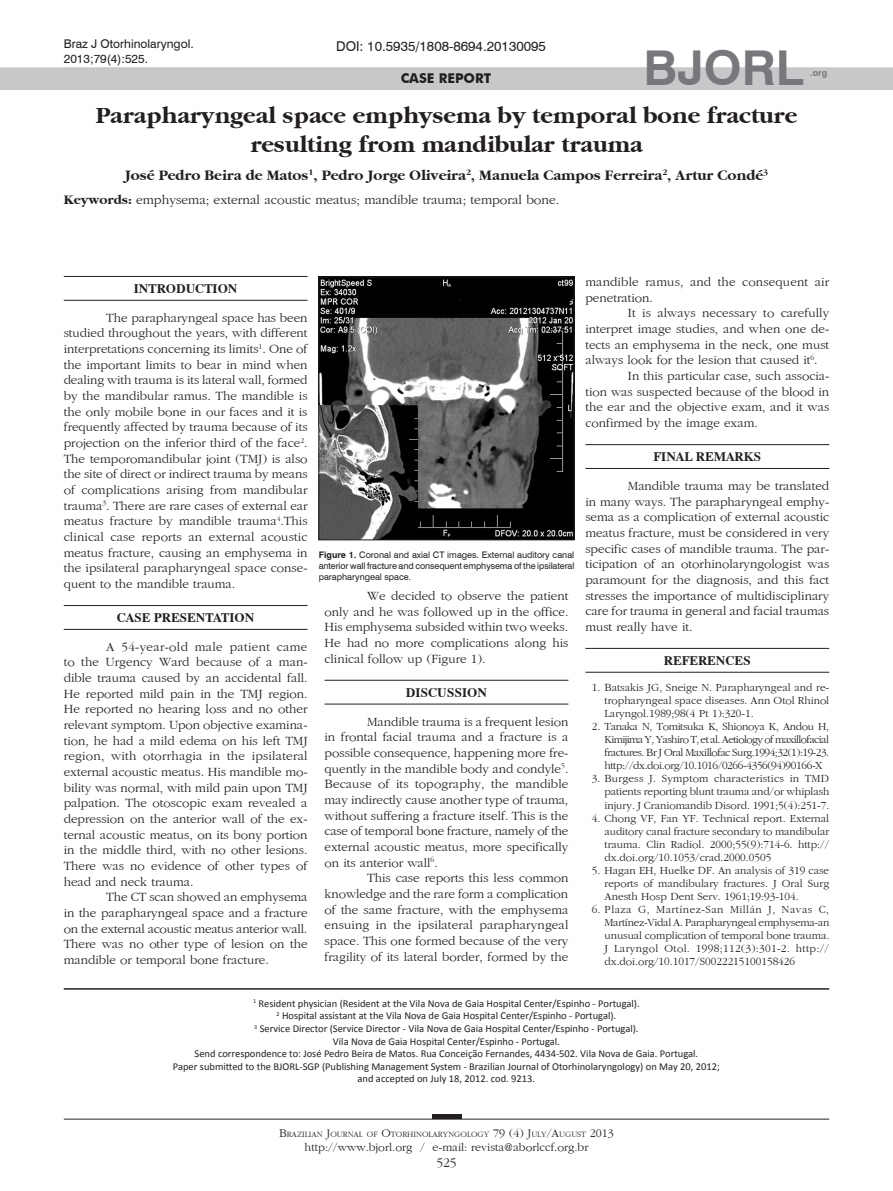
<style>
.page{position:relative;width:893px;height:1191px;background:#fff}
.page>*{position:absolute;margin:0;border:0;box-sizing:border-box;transform-origin:0 0}
.Key_words{font:700 48px "Swiss 721 BT";color:#76787b}
.Título{font:700 24px/28.8px "Gatineau";color:#231f20;text-align:center}
.Autor{font:700 15px "Gatineau";color:#231f20}
.Key_words-2{font:13.5px "Gatineau Plain";color:#231f20}
.t1{font:13.5px "Swiss 721 BT";color:#231f20}
.Gravata{font:700 13.5px "Futura BT";color:#231f20}
.Texto{font:13.05px/15.6px "Gatineau Plain";color:#231f20;text-align:justify}
.Intertítulo{font:700 13.05px "Dutch 801 BT";color:#231f20}
.t2{font:12px "Gatineau Plain";color:#231f20}
.t3{font:12px "Swiss 721 BT";color:#231f20}
.Bibliografia{font:11.25px/13px "Gatineau Plain";color:#231f20;text-align:justify}
.Rodapé{font:10.5px "Calibri";color:#231f20}
.Legenda{font:9px/11.2px "Swiss 721 BT";letter-spacing:-.01em;color:#231f20;text-align:justify}
.Key_words-3{font:700 9px "Swiss 721 BT";color:#76787b}
.t4{font:8.4px "Gatineau Plain";color:#231f20}
.s1{font-family:"Gatineau";font-weight:700}
.s2{font-weight:700}
.s3{font-size:12px}
</style>
<div class="page">
<hr style="left:64px;top:1118px;width:765px;height:1px;background:#231f20">
<hr style="left:432px;top:1114px;width:29px;height:4px;background:#231f20">
<div style="left:0;top:67px;width:893px;height:23px;background:#c7c8ca"></div>
<hr style="left:64px;top:988px;width:765px;height:1px;background:#231f20">
<hr style="left:64px;top:276px;width:244px;height:1px;background:#231f20">
<hr style="left:64px;top:300px;width:244px;height:1px;background:#231f20">
<hr style="left:64px;top:605px;width:244px;height:1px;background:#231f20">
<hr style="left:64px;top:629px;width:244px;height:1px;background:#231f20">
<hr style="left:325px;top:680px;width:243px;height:1px;background:#231f20">
<hr style="left:325px;top:704px;width:243px;height:1px;background:#231f20">
<hr style="left:585px;top:444px;width:244px;height:1px;background:#231f20">
<hr style="left:585px;top:468px;width:244px;height:1px;background:#231f20">
<hr style="left:585px;top:648px;width:244px;height:1px;background:#231f20">
<hr style="left:585px;top:672px;width:244px;height:1px;background:#231f20">
<img style="left:321px;top:279px;width:251px;height:259px">
<div style="left:319px;top:277px;width:255px;height:263px;border:1px solid #231f20"></div>
<p class="t3" style="left:64px;top:36px;width:131px">Braz J Otorhinolaryngol.</p>
<p class="t3" style="left:64px;top:50px;width:86px">2013;79(4):525.</p>
<p class="Key_words" style="left:643px;top:35px;width:162px">BJORL</p>
<p class="t1" style="left:336px;top:37px;width:211px">DOI: 10.5935/1808-8694.20130095</p>
<p class="Key_words-3" style="left:810px;top:66px;width:18px">.org</p>
<p class="Gravata" style="left:401px;top:70px;width:92px">CASE REPORT</p>
<p class="Título" style="left:96px;top:101px;width:703px">Parapharyngeal space emphysema by temporal bone fracture resulting from mandibular trauma</p>
<p class="Autor" style="left:125px;top:167px;width:645px">José Pedro Beira de Matos<sup>1</sup>, Pedro Jorge Oliveira<sup>2</sup>, Manuela Campos Ferreira<sup>2</sup>, Artur Condé<sup>3</sup></p>
<p class="Key_words-2" style="left:64px;top:192px;width:497px"><span class="s1">Keywords:</span> emphysema; external acoustic meatus; mandible trauma; temporal bone.</p>
<p class="Intertítulo" style="left:134px;top:281px;width:105px">INTRODUCTION</p>
<p class="Texto" style="left:64px;top:310px;width:245px;text-indent:43px">The parapharyngeal space has been studied throughout the years, with different interpretations concerning its limits<sup>1</sup>. One of the important limits to bear in mind when dealing with trauma is its lateral wall, formed by the mandibular ramus. The mandible is the only mobile bone in our faces and it is frequently affected by trauma because of its projection on the inferior third of the face<sup>2</sup>.<br>The temporomandibular joint (TMJ) is also the site of direct or indirect trauma by means of complications arising from mandibular trauma<sup>3</sup>. There are rare cases of external ear meatus fracture by mandible trauma<sup>4</sup>.This clinical case reports an external acoustic meatus fracture, causing an emphysema in the ipsilateral parapharyngeal space conse&shy;quent to the mandible trauma.</p>
<p class="Intertítulo" style="left:117px;top:610px;width:139px">CASE PRESENTATION</p>
<p class="Texto" style="left:64px;top:639px;width:245px;text-indent:43px">A 54-year-old male patient came to the Urgency Ward because of a man&shy;dible trauma caused by an accidental fall.<br>He reported mild pain in the TMJ region.<br>He reported no hearing loss and no other relevant symptom. Upon objective examina&shy;tion, he had a mild edema on his left TMJ region, with otorrhagia in the ipsilateral external acoustic meatus. His mandible mo&shy;bility was normal, with mild pain upon TMJ palpation. The otoscopic exam revealed a depression on the anterior wall of the ex&shy;ternal acoustic meatus, on its bony portion in the middle third, with no other lesions.<br>There was no evidence of other types of head and neck trauma.</p>
<p class="Texto" style="left:64px;top:889px;width:245px;text-indent:43px">The CT scan showed an emphysema in the parapharyngeal space and a fracture on the external acoustic meatus anterior wall.<br>There was no other type of lesion on the mandible or temporal bone fracture.</p>
<p class="Legenda" style="left:319px;top:548px;width:257px"><span class="s2">Figure 1.</span> Coronal and axial CT images. External auditory canal anterior wall fracture and consequent emphysema of the ipsilateral parapharyngeal space.</p>
<p class="Texto" style="left:325px;top:588px;width:245px;text-indent:43px">We decided to observe the patient only and he was followed up in the office.<br>His emphysema subsided within two weeks.<br>He had no more complications along his clinical follow up (Figure 1).</p>
<p class="Intertítulo" style="left:406px;top:684px;width:83px">DISCUSSION</p>
<p class="Texto" style="left:325px;top:714px;width:245px;text-indent:43px">Mandible trauma is a frequent lesion in frontal facial trauma and a fracture is a possible consequence, happening more fre&shy;quently in the mandible body and condyle<sup>5</sup>.<br>Because of its topography, the mandible may indirectly cause another type of trauma, without suffering a fracture itself. This is the case of temporal bone fracture, namely of the external acoustic meatus, more specifically on its anterior wall<sup>6</sup>.</p>
<p class="Texto" style="left:325px;top:870px;width:245px;text-indent:43px">This case reports this less common knowledge and the rare form a complication of the same fracture, with the emphysema ensuing in the ipsilateral parapharyngeal space. This one formed because of the very fragility of its lateral border, formed by the</p>
<p class="Texto" style="left:585px;top:274px;width:245px">mandible ramus, and the consequent air penetration.</p>
<p class="Texto" style="left:585px;top:306px;width:245px;text-indent:43px">It is always necessary to carefully interpret image studies, and when one de&shy;tects an emphysema in the neck, one must always look for the lesion that caused it<sup>6</sup>.</p>
<p class="Texto" style="left:585px;top:368px;width:245px;text-indent:43px">In this particular case, such associa&shy;tion was suspected because of the blood in the ear and the objective exam, and it was confirmed by the image exam.</p>
<p class="Intertítulo" style="left:653px;top:449px;width:109px">FINAL REMARKS</p>
<p class="Texto" style="left:585px;top:478px;width:245px;text-indent:43px">Mandible trauma may be translated in many ways. The parapharyngeal emphy&shy;sema as a complication of external acoustic meatus fracture, must be considered in very specific cases of mandible trauma. The par&shy;ticipation of an otorhinolaryngologist was paramount for the diagnosis, and this fact stresses the importance of multidisciplinary care for trauma in general and facial traumas must really have it.</p>
<p class="Intertítulo" style="left:664px;top:653px;width:88px">REFERENCES</p>
<p class="Bibliografia" style="left:605px;top:681px;width:226px;text-indent:-13px">1. Batsakis JG, Sneige N. Parapharyngeal and re&shy;tropharyngeal space diseases. Ann Otol Rhinol Laryngol.1989;98(4 Pt 1):320-1.</p>
<p class="Bibliografia" style="left:605px;top:720px;width:226px;text-indent:-13px">2. Tanaka N, Tomitsuka K, Shionoya K, Andou H, Kimijima Y, Yashiro T, et al. Aetiology of maxillofacial fractures. Br J Oral Maxillofac Surg.1994;32(1):19-23. http://dx.doi.org/10.1016/0266-4356(94)90166-X</p>
<p class="Bibliografia" style="left:605px;top:772px;width:226px;text-indent:-13px">3. Burgess J. Symptom characteristics in TMD patients reporting blunt trauma and/or whiplash injury. J Craniomandib Disord. 1991;5(4):251-7.</p>
<p class="Bibliografia" style="left:605px;top:811px;width:226px;text-indent:-13px">4. Chong VF, Fan YF. Technical report. External auditory canal fracture secondary to mandibular trauma. Clin Radiol. 2000;55(9):714-6. http:// dx.doi.org/10.1053/crad.2000.0505</p>
<p class="Bibliografia" style="left:605px;top:864px;width:226px;text-indent:-13px">5. Hagan EH, Huelke DF. An analysis of 319 case reports of mandibulary fractures. J Oral Surg Anesth Hosp Dent Serv. 1961;19:93-104.</p>
<p class="Bibliografia" style="left:605px;top:903px;width:226px;text-indent:-13px">6. Plaza G, Martínez-San Millán J, Navas C, Martínez-Vidal A. Parapharyngeal emphysema-an unusual complication of temporal bone trauma.<br>J Laryngol Otol. 1998;112(3):301-2. http:// dx.doi.org/10.1017/S0022215100158426</p>
<p class="Rodapé" style="left:253px;top:996px;width:388px"><sup>1</sup> Resident physician (Resident at the Vila Nova de Gaia Hospital Center/Espinho - Portugal).</p>
<p class="Rodapé" style="left:277px;top:1009px;width:341px"><sup>2</sup> Hospital assistant at the Vila Nova de Gaia Hospital Center/Espinho - Portugal).</p>
<p class="Rodapé" style="left:254px;top:1022px;width:386px"><sup>3</sup> Service Director (Service Director - Vila Nova de Gaia Hospital Center/Espinho - Portugal).</p>
<p class="Rodapé" style="left:333px;top:1034px;width:228px">Vila Nova de Gaia Hospital Center/Espinho - Portugal.</p>
<p class="Rodapé" style="left:195px;top:1047px;width:505px">Send correspondence to: José Pedro Beira de Matos. Rua Conceição Fernandes, 4434-502. Vila Nova de Gaia. Portugal.</p>
<p class="Rodapé" style="left:173px;top:1059px;width:549px">Paper submitted to the BJORL-SGP (Publishing Management System - Brazilian Journal of Otorhinolaryngology) on May 20, 2012;</p>
<p class="Rodapé" style="left:358px;top:1072px;width:179px">and accepted on July 18, 2012. cod. 9213.</p>
<p class="t4" style="left:279px;top:1129px;width:336px"><span class="s3">B</span>RAZILIAN <span class="s3">J</span>OURNAL OF <span class="s3">O</span>TORHINOLARYNGOLOGY <span class="s3">79 (4) J</span>ULY<span class="s3">/A</span>UGUST <span class="s3">2013</span></p>
<p class="t2" style="left:305px;top:1141px;width:285px">http://www.bjorl.org / e-mail: revista@aborlccf.org.br</p>
<p class="Key_words-2" style="left:436px;top:1155px;width:22px">525</p>
</div>
